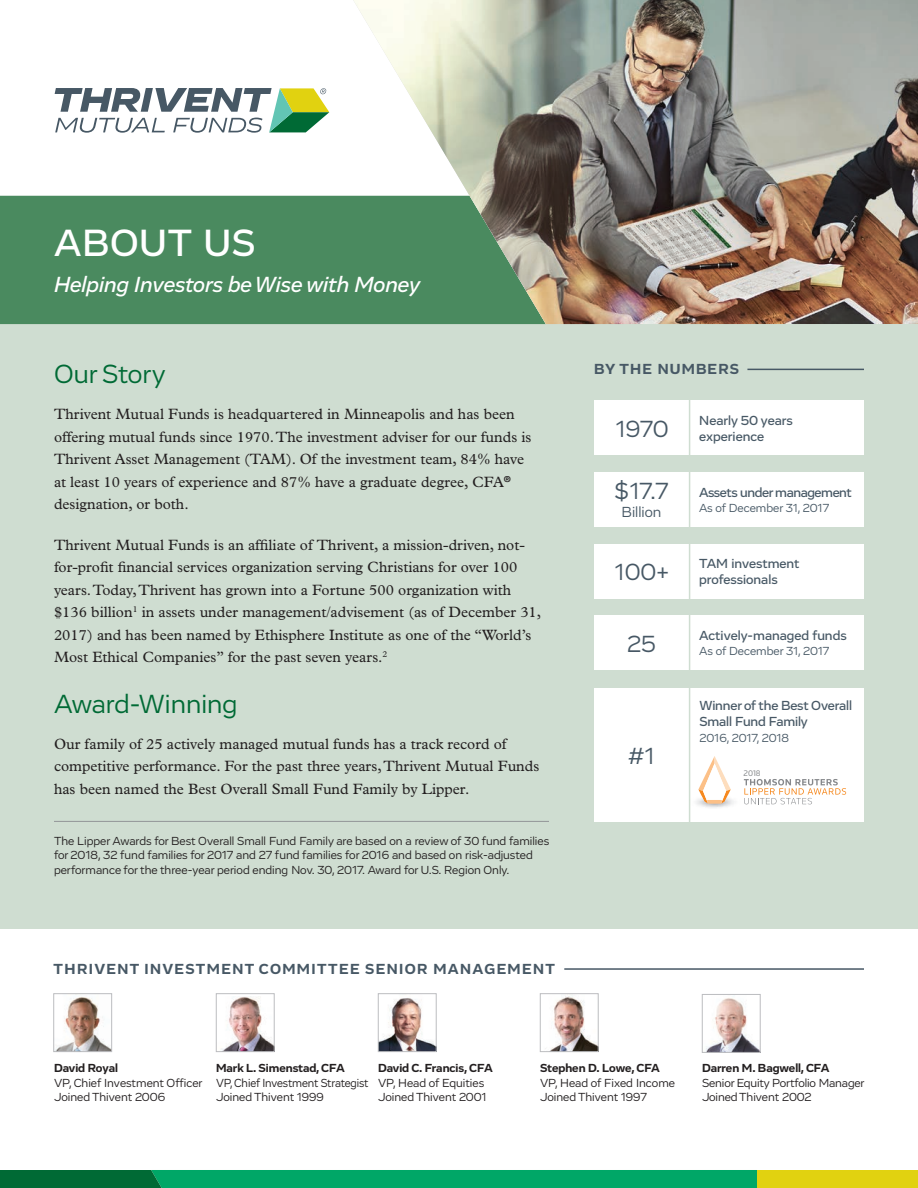
<style>
.page{position:relative;width:918px;height:1188px;background:#fff}
.page>*{position:absolute;margin:0;border:0;box-sizing:border-box;transform-origin:0 0}
.t1{font:500 39px "Vito";letter-spacing:.015em;color:#fff}
.t2{font:27px "Vito";color:#006a35}
.t3{font:24px "Vito";letter-spacing:-.005em;color:#475865}
.t4{font:italic 500 22.5px "Vito";color:#fff}
.t5{font:15px/22.5px "Plantin Std";color:#231f20}
.t6{font:700 15px "Vito";letter-spacing:.09em;color:#475865}
.t7{font:15px "Vito";color:#475865}
.t8{font:500 13.5px/16.2px "Vito";letter-spacing:-.005em;color:#475865}
.t9{font:500 13.5px "Vito";letter-spacing:-.03em;color:#475865}
.t10{font:12px/14.4px "Vito";color:#231f20}
.t11{font:700 12px "Vito";color:#231f20}
.t12{font:12px "Vito";color:#475865}
.t13{font:12px "Vito";color:#231f20;scale:.95 1}
.t14{font:8.4px "Knowledge";color:#86888b}
</style>
<div class="page">
<div style="left:0;top:324px;width:918px;height:605px;background:#cfddd1"></div>
<div style="left:0;top:196px;width:353px;height:128px;background:#4a8a5f"></div>
<img style="left:353px;top:0;width:565px;height:324px">
<svg style="left:55px;top:88px;width:274px;height:45px"></svg>
<div style="left:757px;top:1170px;width:161px;height:18px;background:#e1d210"></div>
<svg style="left:0;top:1170px;width:757px;height:18px;background:#009a5c"></svg>
<img style="left:55px;top:997px;width:55px;height:53px">
<div style="left:53px;top:993px;width:59px;height:59px;border:1px solid #bcbdc0"></div>
<img style="left:221px;top:996px;width:51px;height:54px">
<div style="left:216px;top:993px;width:58px;height:59px;border:1px solid #bcbdc0"></div>
<img style="left:380px;top:998px;width:54px;height:52px">
<div style="left:378px;top:993px;width:58px;height:59px;border:1px solid #bcbdc0"></div>
<img style="left:545px;top:995px;width:52px;height:55px">
<div style="left:540px;top:993px;width:59px;height:59px;border:1px solid #bcbdc0"></div>
<img style="left:706px;top:998px;width:52px;height:53px">
<div style="left:702px;top:994px;width:58px;height:59px;border:1px solid #bcbdc0"></div>
<div style="left:594px;top:401px;width:270px;height:54px;background:#fff"></div>
<hr style="left:689px;top:400px;width:1px;height:56px;background:#cfddd1">
<div style="left:594px;top:544px;width:270px;height:54px;background:#fff"></div>
<hr style="left:689px;top:543px;width:1px;height:56px;background:#cfddd1">
<div style="left:594px;top:615px;width:270px;height:55px;background:#fff"></div>
<hr style="left:689px;top:614px;width:1px;height:57px;background:#cfddd1">
<div style="left:594px;top:688px;width:270px;height:134px;background:#fff"></div>
<hr style="left:689px;top:686px;width:1px;height:138px;background:#cfddd1">
<div style="left:594px;top:472px;width:270px;height:55px;background:#fff"></div>
<hr style="left:689px;top:471px;width:1px;height:57px;background:#cfddd1">
<svg style="left:744px;top:779px;width:102px;height:25px"></svg>
<svg style="left:690px;top:756px;width:41px;height:49px"></svg>
<hr style="left:747px;top:369px;width:117px;height:1px;background:#475865">
<hr style="left:564px;top:968px;width:300px;height:2px;background:#475865">
<hr style="left:54px;top:821px;width:495px;height:1px;background:#939598">
<p class="t1" style="left:54px;top:219px;width:203px">ABOUT US</p>
<p class="t4" style="left:54px;top:271px;width:368px">Helping Investors be Wise with Money</p>
<p class="t2" style="left:54px;top:358px;width:113px">Our Story</p>
<p class="t5" style="left:54px;top:403px;width:479px">Thrivent Mutual Funds is headquartered in Minneapolis and has been offering mutual funds since 1970. The investment adviser for our funds is Thrivent Asset Management (TAM). Of the investment team, 84% have at least 10 years of experience and 87% have a graduate degree, CFA<sup>® </sup>designation, or both.</p>
<p class="t5" style="left:54px;top:534px;width:489px">Thrivent Mutual Funds is an affiliate of Thrivent, a mission-driven, not&shy;for-profit financial services organization serving Christians for over 100 years. Today, Thrivent has grown into a Fortune 500 organization with $136 billion<sup>1</sup> in assets under management/advisement (as of December 31, 2017) and has been named by Ethisphere Institute as one of the “World’s Most Ethical Companies” for the past seven years.<sup>2</sup></p>
<p class="t2" style="left:54px;top:688px;width:185px">Award-Winning</p>
<p class="t5" style="left:54px;top:733px;width:487px">Our family of 25 actively managed mutual funds has a track record of competitive performance. For the past three years, Thrivent Mutual Funds has been named the Best Overall Small Fund Family by Lipper.</p>
<p class="t10" style="left:54px;top:834px;width:497px">The Lipper Awards for Best Overall Small Fund Family are based on a review of 30 fund families for 2018, 32 fund families for 2017 and 27 fund families for 2016 and based on risk-adjusted performance for the three-year period ending Nov. 30, 2017. Award for U.S. Region Only.</p>
<p class="t6" style="left:54px;top:960px;width:503px">THRIVENT INVESTMENT COMMITTEE SENIOR MANAGEMENT</p>
<p class="t6" style="left:594px;top:360px;width:147px">BY THE NUMBERS</p>
<p class="t3" style="left:616px;top:414px;width:55px">1970</p>
<p class="t3" style="left:615px;top:477px;width:55px">$17.7</p>
<p class="t7" style="left:622px;top:503px;width:41px">Billion</p>
<p class="t3" style="left:615px;top:558px;width:56px">100+</p>
<p class="t8" style="left:699px;top:412px;width:95px">Nearly 50 years</p>
<p class="t8" style="left:699px;top:428px;width:66px">experience</p>
<p class="t9" style="left:699px;top:485px;width:154px">Assets under management</p>
<p class="t12" style="left:699px;top:500px;width:132px">As of December 31, 2017</p>
<p class="t8" style="left:699px;top:555px;width:102px">TAM investment</p>
<p class="t8" style="left:699px;top:571px;width:80px">professionals</p>
<p class="t3" style="left:627px;top:629px;width:30px">25</p>
<p class="t8" style="left:699px;top:628px;width:149px">Actively-managed funds</p>
<p class="t12" style="left:699px;top:644px;width:132px">As of December 31, 2017</p>
<p class="t3" style="left:628px;top:742px;width:28px">#1</p>
<p class="t8" style="left:699px;top:697px;width:154px">Winner of the Best Overall<br>Small Fund Family</p>
<p class="t12" style="left:699px;top:731px;width:91px">2016, 2017, 2018</p>
<p class="t14" style="left:744px;top:768px;width:19px">2018</p>
<p class="t11" style="left:54px;top:1061px;width:66px">David Royal</p>
<p class="t10" style="left:54px;top:1075px;width:150px">VP, Chief Investment Officer</p>
<p class="t10" style="left:54px;top:1090px;width:113px">Joined Thivent 2006</p>
<p class="t11" style="left:216px;top:1061px;width:130px">Mark L. Simenstad, CFA</p>
<p class="t13" style="left:216px;top:1075px;width:162px">VP, Chief Investment Strategist</p>
<p class="t10" style="left:216px;top:1090px;width:109px">Joined Thivent 1999</p>
<p class="t11" style="left:378px;top:1061px;width:116px">David C. Francis, CFA</p>
<p class="t10" style="left:378px;top:1075px;width:108px">VP, Head of Equities</p>
<p class="t10" style="left:378px;top:1090px;width:110px">Joined Thivent 2001</p>
<p class="t11" style="left:540px;top:1061px;width:121px">Stephen D. Lowe, CFA</p>
<p class="t10" style="left:540px;top:1075px;width:137px">VP, Head of Fixed Income</p>
<p class="t10" style="left:540px;top:1090px;width:108px">Joined Thivent 1997</p>
<p class="t11" style="left:702px;top:1061px;width:129px">Darren M. Bagwell, CFA</p>
<p class="t10" style="left:702px;top:1075px;width:164px">Senior Equity Portfolio Manager</p>
<p class="t10" style="left:702px;top:1090px;width:111px">Joined Thivent 2002</p>
</div>
